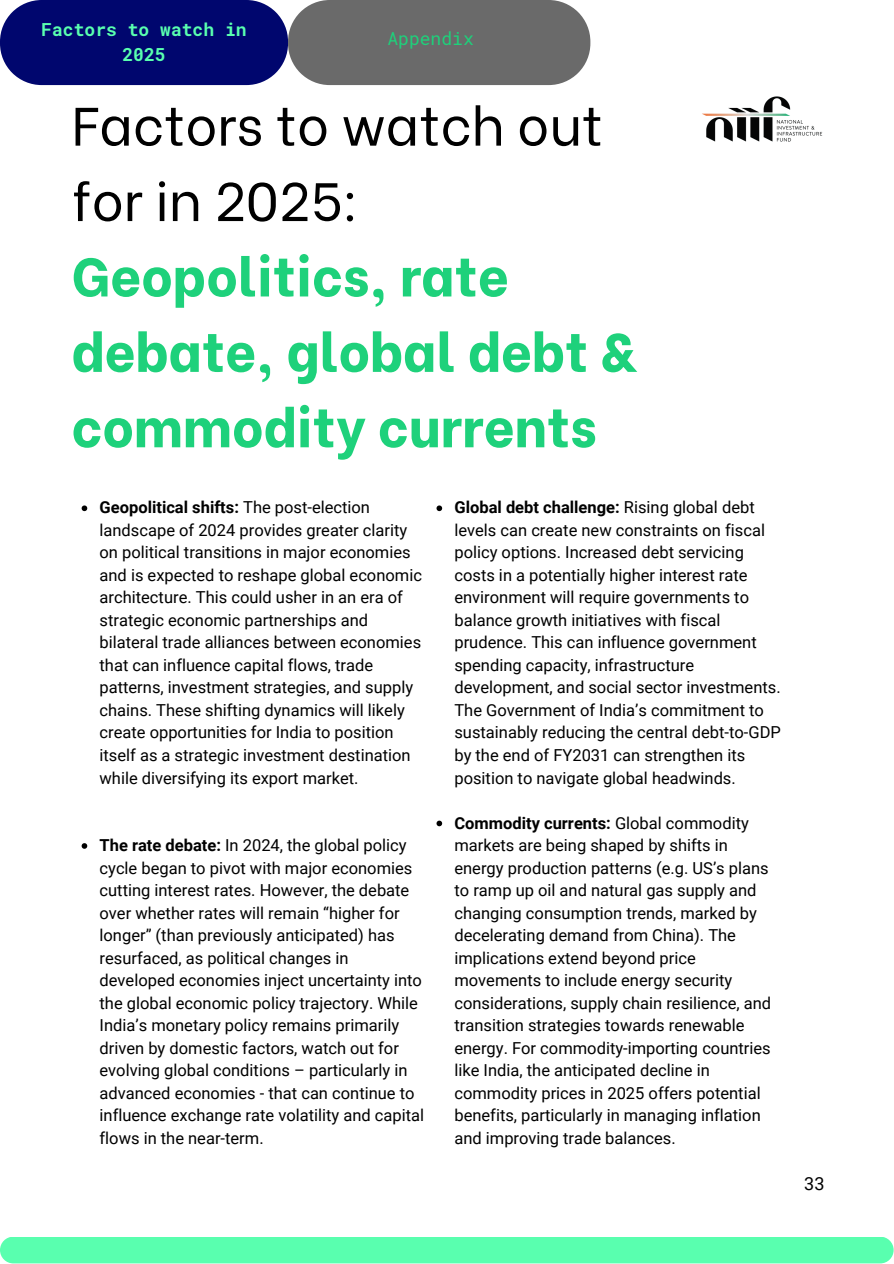
<style>
.page{position:relative;width:894px;height:1264px;background:#fff}
.page>*{position:absolute;margin:0;border:0;box-sizing:border-box;transform-origin:0 0}
.t1{font:800 54px/75.3px "Be Vietnam";color:#1ed17b}
.t2{font:700 18px/24.8px "Roboto Mono";color:#59ffaf;text-align:center}
.t3{font:18px "Roboto Mono";color:#1ed17b}
.t4{font:18px "Roboto";color:#000}
.t5{font:16.5px/22.5px "Roboto";color:#000}
.s1{font-weight:400;color:#000}
.s2{font-weight:700}
</style>
<div class="page">
<div style="left:0;top:1236px;width:893px;height:27px;background:#59ffaf;border-radius:13px"></div>
<svg style="left:0;top:0;width:590px;height:85px;background:#414474"></svg>
<svg style="left:82px;top:505px;width:5px;height:6px"></svg>
<svg style="left:82px;top:843px;width:5px;height:5px"></svg>
<svg style="left:436px;top:505px;width:6px;height:6px"></svg>
<svg style="left:436px;top:820px;width:6px;height:6px"></svg>
<img style="left:702px;top:96px;width:121px;height:46px">
<p class="t2" style="left:41px;top:16px;width:207px">Factors to watch in<br>2025</p>
<h1 class="t3" style="left:387px;top:26px;width:88px">Appendix</h1>
<h2 class="t1" style="left:71px;top:83px;width:567px"><span class="s1">Factors to watch out for in 2025:<br></span>Geopolitics, rate debate, global debt &amp; commodity currents</h2>
<p class="t5" style="left:99px;top:496px;width:324px"><span class="s2">Geopolitical shifts:</span> The post-election landscape of 2024 provides greater clarity on political transitions in major economies and is expected to reshape global economic architecture. This could usher in an era of strategic economic partnerships and bilateral trade alliances between economies that can influence capital flows, trade patterns, investment strategies, and supply chains. These shifting dynamics will likely create opportunities for India to position itself as a strategic investment destination while diversifying its export market.</p>
<p class="t5" style="left:99px;top:834px;width:326px"><span class="s2">The rate debate:</span> In 2024, the global policy cycle began to pivot with major economies cutting interest rates. However, the debate over whether rates will remain “higher for longer” (than previously anticipated) has resurfaced, as political changes in developed economies inject uncertainty into the global economic policy trajectory. While India’s monetary policy remains primarily driven by domestic factors, watch out for evolving global conditions – particularly in advanced economies - that can continue to influence exchange rate volatility and capital flows in the near-term.</p>
<p class="t5" style="left:454px;top:496px;width:328px"><span class="s2">Global debt challenge:</span> Rising global debt levels can create new constraints on fiscal policy options. Increased debt servicing costs in a potentially higher interest rate environment will require governments to balance growth initiatives with fiscal prudence. This can influence government spending capacity, infrastructure development, and social sector investments.<br>The Government of India’s commitment to sustainably reducing the central debt-to-GDP by the end of FY2031 can strengthen its position to navigate global headwinds.</p>
<p class="t5" style="left:454px;top:811px;width:318px"><span class="s2">Commodity currents:</span> Global commodity markets are being shaped by shifts in energy production patterns (e.g. US’s plans to ramp up oil and natural gas supply and changing consumption trends, marked by decelerating demand from China). The implications extend beyond price movements to include energy security considerations, supply chain resilience, and transition strategies towards renewable energy. For commodity-importing countries like India, the anticipated decline in commodity prices in 2025 offers potential benefits, particularly in managing inflation and improving trade balances.</p>
<p class="t4" style="left:804px;top:1173px;width:22px">33</p>
</div>
